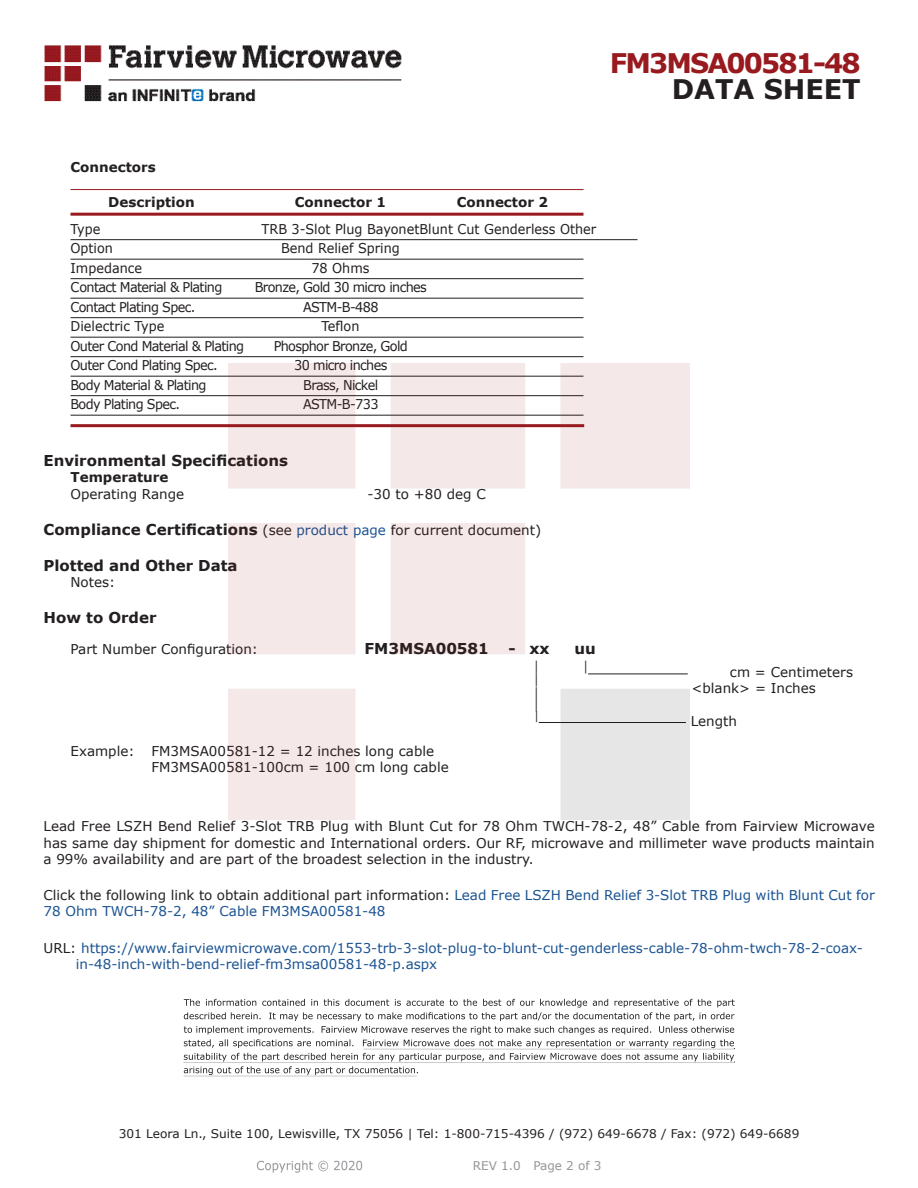
<style>
.page{position:relative;width:918px;height:1188px;background:#fff}
.page>*{position:absolute;margin:0;border:0;box-sizing:border-box;transform-origin:0 0}
.FM{font:700 27px "Verdana";letter-spacing:-.07em;color:#981a1e}
.t1{font:700 27px "Verdana";color:#231f20}
.Specs_Para{font:25.8px "Verdana";color:#231f20;scale:.39 1}
.Head1_for_Compliance{font:700 15px "Verdana";color:#231f20}
.Head1{font:700 15px "Verdana";color:#231f20}
.Specs_Para-2{font:700 15px "Verdana";color:#231f20}
.Web_Description_Para{font:13.5px/16.2px "Verdana";color:#231f20;text-align:justify}
.Table_Body_Connector{font:13.5px "Verdana";letter-spacing:-.05em;color:#231f20;scale:.95 1}
.Specs_Para-3{font:13.5px "Verdana";color:#231f20}
.URL_para{font:13.5px/16.2px "Verdana";color:#1a5392}
.Web_Description_Para-2{font:13.5px/16.2px "Verdana";color:#1a5392}
.Table_Body_Connector-2{font:13.5px "Verdana";color:#231f20;scale:.95 1}
.Table_Header_Connect{font:700 13.5px "Verdana";color:#231f20}
.Head2_after_Head1{font:700 13.5px "Verdana";color:#231f20}
.Head2{font:700 13.5px "Verdana";color:#231f20}
.Specs_Para-4{font:13.5px "Verdana";color:#231f20;scale:.75 1}
.t2{font:12px "Verdana";color:#231f20}
.REV_Info{font:12px "Verdana";color:#939598}
.Specs_Para-5{font:11.25px "Verdana";color:#231f20;scale:.86 1}
.s1{font-weight:400;font-size:13.5px}
.s2{font-weight:400;font-size:13.5px;color:#1a5392}
.s3{color:#231f20}
</style>
<div class="page">
<hr style="left:70px;top:189px;width:514px;height:1px;background:#981a1e">
<hr style="left:70px;top:213px;width:514px;height:3px;background:#981a1e">
<hr style="left:70px;top:239px;width:568px;height:1px;background:#231f20">
<hr style="left:70px;top:259px;width:514px;height:1px;background:#231f20">
<hr style="left:70px;top:278px;width:514px;height:1px;background:#231f20">
<hr style="left:70px;top:298px;width:514px;height:1px;background:#231f20">
<hr style="left:70px;top:317px;width:514px;height:1px;background:#231f20">
<hr style="left:70px;top:337px;width:514px;height:1px;background:#231f20">
<hr style="left:70px;top:356px;width:514px;height:1px;background:#231f20">
<hr style="left:70px;top:376px;width:514px;height:1px;background:#231f20">
<hr style="left:70px;top:395px;width:514px;height:1px;background:#231f20">
<hr style="left:70px;top:415px;width:514px;height:1px;background:#231f20">
<hr style="left:70px;top:424px;width:514px;height:3px;background:#981a1e">
<svg style="left:184px;top:999px;width:551px;height:76px"></svg>
<hr style="left:363px;top:1049px;width:372px;height:1px;background:#231f20">
<hr style="left:183px;top:1062px;width:551px;height:1px;background:#231f20">
<hr style="left:184px;top:1076px;width:233px;height:1px;background:#231f20">
<img style="left:257px;top:1160px;width:106px;height:13px">
<img style="left:228px;top:364px;width:462px;height:456px">
<img style="left:44px;top:45px;width:358px;height:57px">
<p class="FM" style="left:610px;top:44px;width:252px">FM3MSA00581-48</p>
<p class="t1" style="left:672px;top:70px;width:191px">DATA SHEET</p>
<p class="Head2" style="left:70px;top:158px;width:87px">Connectors</p>
<p class="Table_Header_Connect" style="left:108px;top:192px;width:88px">Description</p>
<p class="Table_Header_Connect" style="left:295px;top:192px;width:93px">Connector 1</p>
<p class="Table_Header_Connect" style="left:457px;top:192px;width:93px">Connector 2</p>
<p class="Table_Body_Connector" style="left:70px;top:219px;width:33px">Type</p>
<p class="Table_Body_Connector-2" style="left:262px;top:219px;width:354px">TRB 3-Slot Plug BayonetBlunt Cut Genderless Other</p>
<p class="Table_Body_Connector" style="left:70px;top:239px;width:46px">Option</p>
<p class="Table_Body_Connector-2" style="left:281px;top:239px;width:127px">Bend Relief Spring</p>
<p class="Table_Body_Connector-2" style="left:70px;top:258px;width:77px">Impedance</p>
<p class="Table_Body_Connector" style="left:311px;top:258px;width:63px">78 Ohms</p>
<p class="Table_Body_Connector" style="left:70px;top:278px;width:161px">Contact Material &amp; Plating</p>
<p class="Table_Body_Connector" style="left:255px;top:278px;width:183px">Bronze, Gold 30 micro inches</p>
<p class="Table_Body_Connector" style="left:70px;top:297px;width:133px">Contact Plating Spec.</p>
<p class="Table_Body_Connector" style="left:303px;top:297px;width:81px">ASTM-B-488</p>
<p class="Table_Body_Connector-2" style="left:70px;top:317px;width:100px">Dielectric Type</p>
<p class="Table_Body_Connector" style="left:321px;top:317px;width:42px">Teflon</p>
<p class="Table_Body_Connector" style="left:70px;top:336px;width:184px">Outer Cond Material &amp; Plating</p>
<p class="Table_Body_Connector" style="left:274px;top:336px;width:143px">Phosphor Bronze, Gold</p>
<p class="Table_Body_Connector" style="left:70px;top:356px;width:157px">Outer Cond Plating Spec.</p>
<p class="Table_Body_Connector" style="left:294px;top:356px;width:99px">30 micro inches</p>
<p class="Table_Body_Connector" style="left:70px;top:375px;width:145px">Body Material &amp; Plating</p>
<p class="Table_Body_Connector" style="left:303px;top:375px;width:80px">Brass, Nickel</p>
<p class="Table_Body_Connector" style="left:70px;top:395px;width:117px">Body Plating Spec.</p>
<p class="Table_Body_Connector" style="left:303px;top:395px;width:81px">ASTM-B-733</p>
<p class="Head1" style="left:44px;top:450px;width:246px">Environmental Specifications</p>
<p class="Head2_after_Head1" style="left:70px;top:468px;width:100px">Temperature</p>
<p class="Specs_Para-3" style="left:70px;top:484px;width:115px">Operating Range</p>
<p class="Specs_Para-3" style="left:368px;top:484px;width:120px">-30 to +80 deg C</p>
<p class="Head1_for_Compliance" style="left:44px;top:518px;width:499px">Compliance Certifications <span class="s1">(see</span> <span class="s2">product page</span> <span class="s1">for current document)</span></p>
<p class="Head1_for_Compliance" style="left:44px;top:554px;width:196px">Plotted and Other Data</p>
<p class="Specs_Para-3" style="left:70px;top:573px;width:46px">Notes:</p>
<p class="Head1_for_Compliance" style="left:44px;top:607px;width:115px">How to Order</p>
<p class="Specs_Para-3" style="left:70px;top:640px;width:189px">Part Number Configuration:</p>
<p class="Specs_Para-2" style="left:365px;top:638px;width:126px">FM3MSA00581</p>
<p class="Specs_Para-2" style="left:508px;top:638px;width:43px">- xx</p>
<p class="Specs_Para-2" style="left:574px;top:638px;width:23px">uu</p>
<p class="Specs_Para-4" style="left:534px;top:657px;width:8px">|</p>
<p class="Specs_Para-4" style="left:584px;top:657px;width:8px">|</p>
<p class="Specs_Para-3" style="left:730px;top:663px;width:125px">cm = Centimeters</p>
<p class="Specs_Para-4" style="left:534px;top:670px;width:8px">|</p>
<p class="Specs_Para-3" style="left:692px;top:679px;width:126px">&lt;blank&gt; = Inches</p>
<p class="Specs_Para" style="left:534px;top:680px;width:13px">|</p>
<p class="Specs_Para-5" style="left:534px;top:708px;width:7px">|</p>
<p class="Specs_Para-3" style="left:691px;top:712px;width:48px">Length</p>
<p class="Specs_Para-3" style="left:70px;top:741px;width:66px">Example:</p>
<p class="Specs_Para-3" style="left:152px;top:741px;width:284px">FM3MSA00581-12 = 12 inches long cable</p>
<p class="Specs_Para-3" style="left:152px;top:758px;width:299px">FM3MSA00581-100cm = 100 cm long cable</p>
<p class="Web_Description_Para" style="left:44px;top:818px;width:833px">Lead Free LSZH Bend Relief 3-Slot TRB Plug with Blunt Cut for 78 Ohm TWCH-78-2, 48” Cable from Fairview Microwave has same day shipment for domestic and International orders. Our RF, microwave and millimeter wave products maintain a 99% availability and are part of the broadest selection in the industry.</p>
<p class="Web_Description_Para-2" style="left:44px;top:887px;width:833px"><span class="s3">Click the following link to obtain additional part information:</span> Lead Free LSZH Bend Relief 3-Slot TRB Plug with Blunt Cut for<br>78 Ohm TWCH-78-2, 48” Cable FM3MSA00581-48</p>
<p class="URL_para" style="left:76px;top:940px;width:789px;text-indent:-32px"><span class="s3">URL:</span> https://www.fairviewmicrowave.com/1553-trb-3-slot-plug-to-blunt-cut-genderless-cable-78-ohm-twch-78-2-coax&shy;in-48-inch-with-bend-relief-fm3msa00581-48-p.aspx</p>
<p class="t2" style="left:119px;top:1125px;width:682px">301 Leora Ln., Suite 100, Lewisville, TX 75056 | Tel: 1-800-715-4396 / (972) 649-6678 / Fax: (972) 649-6689</p>
<p class="REV_Info" style="left:473px;top:1157px;width:130px">REV 1.0 Page 2 of 3</p>
</div>
